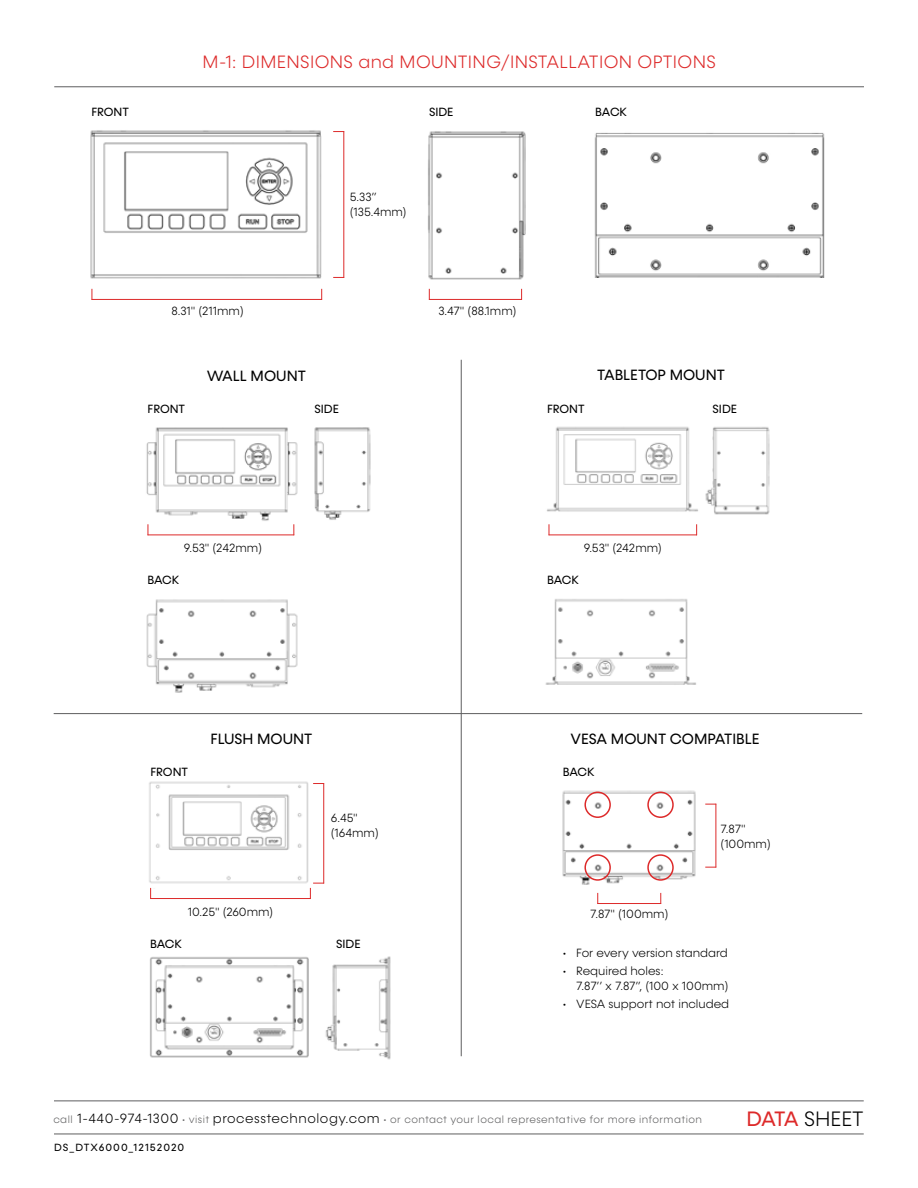
<style>
.page{position:relative;width:918px;height:1188px;background:#fff}
.page>*{position:absolute;margin:0;border:0;box-sizing:border-box;transform-origin:0 0}
.t1{font:300 21px "Konnect";color:#000}
.t2{font:300 18px "Konnect";letter-spacing:.02em;color:#dd2a2a}
.t3{font:15px "Konnect";color:#000}
.t4{font:300 12px/15px "Konnect";color:#000}
.t5{font:12px "Konnect";color:#000}
.t6{font:300 10.5px "Konnect";letter-spacing:.04em;color:#5e5e5f}
.t7{font:10.5px "Konnect";letter-spacing:.1em;color:#000}
.s1{font-size:13.5px;color:#000}
.s2{font-weight:400;color:#dd2a2a}
</style>
<div class="page">
<img style="left:562px;top:790px;width:148px;height:104px">
<div style="left:647px;top:792px;width:27px;height:26px;border:2px solid #dd2a2a;border-radius:50%"></div>
<div style="left:584px;top:854px;width:27px;height:27px;border:2px solid #dd2a2a;border-radius:50%"></div>
<div style="left:647px;top:854px;width:27px;height:27px;border:2px solid #dd2a2a;border-radius:50%"></div>
<hr style="left:597px;top:903px;width:64px;height:1px;background:#dd2a2a">
<hr style="left:716px;top:804px;width:1px;height:64px;background:#dd2a2a">
<hr style="left:54px;top:86px;width:810px;height:1px;background:#5e5e5f">
<hr style="left:54px;top:1134px;width:810px;height:1px;background:#5e5e5f">
<hr style="left:54px;top:1101px;width:810px;height:1px;background:#5e5e5f">
<img style="left:594px;top:132px;width:231px;height:145px">
<hr style="left:429px;top:299px;width:93px;height:1px;background:#dd2a2a">
<img style="left:428px;top:131px;width:98px;height:149px">
<img style="left:90px;top:130px;width:232px;height:149px">
<hr style="left:343px;top:131px;width:1px;height:147px;background:#dd2a2a">
<hr style="left:92px;top:299px;width:230px;height:1px;background:#dd2a2a">
<img style="left:146px;top:427px;width:152px;height:98px">
<img style="left:146px;top:599px;width:152px;height:94px">
<img style="left:314px;top:427px;width:57px;height:93px">
<hr style="left:148px;top:535px;width:146px;height:1px;background:#dd2a2a">
<img style="left:545px;top:599px;width:151px;height:86px">
<img style="left:547px;top:426px;width:151px;height:86px">
<img style="left:705px;top:427px;width:65px;height:88px">
<hr style="left:549px;top:535px;width:148px;height:1px;background:#dd2a2a">
<img style="left:150px;top:956px;width:159px;height:102px">
<img style="left:149px;top:781px;width:161px;height:108px">
<img style="left:325px;top:956px;width:66px;height:104px">
<hr style="left:323px;top:783px;width:1px;height:100px;background:#dd2a2a">
<svg style="left:310px;top:883px;width:14px;height:15px"></svg>
<hr style="left:150px;top:898px;width:161px;height:1px;background:#dd2a2a">
<hr style="left:461px;top:360px;width:1px;height:696px;background:#5e5e5f">
<hr style="left:54px;top:713px;width:808px;height:1px;background:#5e5e5f">
<div style="left:584px;top:792px;width:27px;height:26px;border:2px solid #dd2a2a;border-radius:50%"></div>
<p class="t5" style="left:91px;top:105px;width:39px">FRONT</p>
<h2 class="t2" style="left:203px;top:52px;width:515px">M-1: DIMENSIONS and MOUNTING/INSTALLATION OPTIONS</h2>
<p class="t5" style="left:429px;top:105px;width:26px">SIDE</p>
<p class="t4" style="left:350px;top:190px;width:58px">5.33” (135.4mm)</p>
<p class="t5" style="left:595px;top:105px;width:33px">BACK</p>
<p class="t4" style="left:171px;top:303px;width:74px">8.31" (211mm)</p>
<p class="t4" style="left:438px;top:303px;width:80px">3.47" (88.1mm)</p>
<p class="t3" style="left:207px;top:367px;width:101px">WALL MOUNT</p>
<p class="t3" style="left:597px;top:366px;width:129px">TABLETOP MOUNT</p>
<p class="t5" style="left:148px;top:402px;width:39px">FRONT</p>
<p class="t5" style="left:314px;top:402px;width:26px">SIDE</p>
<p class="t5" style="left:547px;top:402px;width:39px">FRONT</p>
<p class="t5" style="left:713px;top:402px;width:26px">SIDE</p>
<p class="t4" style="left:184px;top:541px;width:80px">9.53" (242mm)</p>
<p class="t5" style="left:148px;top:573px;width:33px">BACK</p>
<p class="t4" style="left:584px;top:541px;width:80px">9.53" (242mm)</p>
<p class="t5" style="left:547px;top:573px;width:33px">BACK</p>
<p class="t5" style="left:150px;top:765px;width:39px">FRONT</p>
<p class="t3" style="left:210px;top:730px;width:104px">FLUSH MOUNT</p>
<p class="t4" style="left:331px;top:811px;width:49px">6.45" (164mm)</p>
<p class="t4" style="left:188px;top:904px;width:87px">10.25" (260mm)</p>
<p class="t5" style="left:150px;top:937px;width:33px">BACK</p>
<p class="t5" style="left:336px;top:937px;width:26px">SIDE</p>
<p class="t3" style="left:571px;top:730px;width:190px">VESA MOUNT COMPATIBLE</p>
<p class="t5" style="left:563px;top:765px;width:33px">BACK</p>
<p class="t4" style="left:590px;top:907px;width:80px">7.87" (100mm)</p>
<p class="t4" style="left:721px;top:821px;width:52px">7.87" (100mm)</p>
<p class="t4" style="left:563px;top:946px;width:167px">• For every version standard</p>
<p class="t4" style="left:576px;top:964px;width:154px;text-indent:-14px">• Required holes:<br>7.87’’ x 7.87”, (100 x 100mm)</p>
<p class="t4" style="left:563px;top:997px;width:168px">• VESA support not included</p>
<p class="t6" style="left:53px;top:1113px;width:650px">call <span class="s1">1-440-974-1300</span> • visit <span class="s1">processtechnology.com</span> • or contact your local representative for more information</p>
<h1 class="t1" style="left:747px;top:1106px;width:119px"><span class="s2">DATA</span> SHEET</h1>
<p class="t7" style="left:54px;top:1142px;width:132px">DS_DTX6000_12152020</p>
</div>
